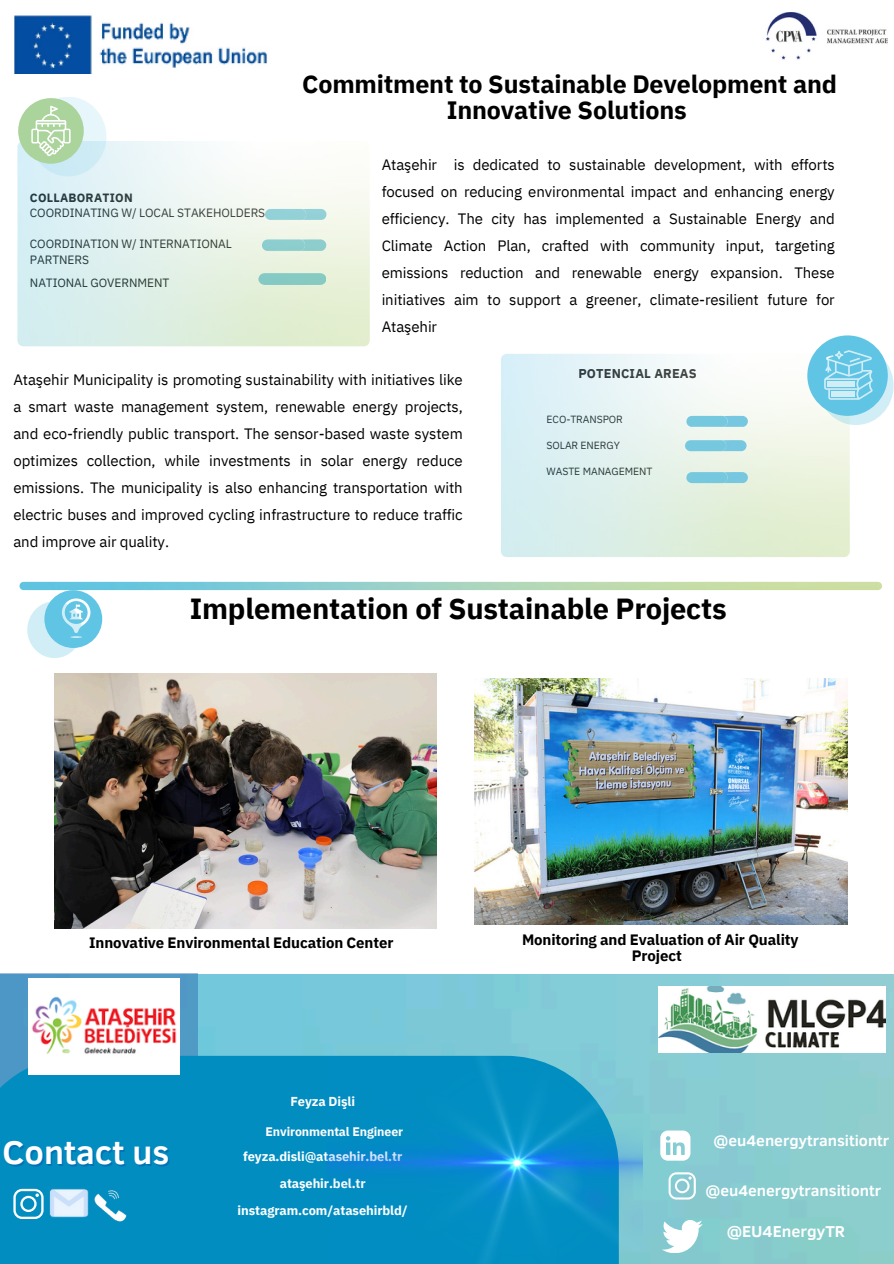
<style>
.page{position:relative;width:894px;height:1264px;background:#fff}
.page>*{position:absolute;margin:0;border:0;box-sizing:border-box;transform-origin:0 0}
.t1{font:700 33.6px "Clear Sans";color:#fff}
.t2{font:700 29.1px "IBM Plex Sans";letter-spacing:-.005em;color:#000}
.t3{font:700 25.05px/26px "IBM Plex Sans";letter-spacing:-.005em;color:#000;text-align:center}
.t4{font:700 16.2px "Clear Sans";color:#fff}
.t5{font:700 15.6px "Clear Sans";color:#fff}
.t6{font:15px/27px "IBM Plex Sans";letter-spacing:-.005em;color:#000;text-align:justify}
.t7{font:700 15px/15.8px "IBM Plex Sans";letter-spacing:-.005em;color:#000;text-align:center}
.t8{font:700 12.9px "IBM Plex Sans";letter-spacing:-.005em;color:#fff}
.t9{font:700 12.75px "IBM Plex Sans";letter-spacing:.015em;color:#000}
.t10{font:700 12.3px "IBM Plex Sans";letter-spacing:-.005em;color:#fff}
.t11{font:12px/16px "IBM Plex Sans";letter-spacing:-.005em;color:#000}
.t12{font:700 12px "IBM Plex Sans";letter-spacing:.02em;color:#000}
.t13{font:10.35px "IBM Plex Sans";letter-spacing:-.005em;color:#000}
</style>
<div class="page">
<img style="left:198px;top:974px;width:695px;height:289px">
<div style="left:44px;top:590px;width:58px;height:58px;background:#60c5e5;border-radius:50%"></div>
<svg style="left:66px;top:598px;width:24px;height:40px"></svg>
<img style="left:14px;top:15px;width:254px;height:58px">
<img style="left:765px;top:13px;width:122px;height:47px">
<img style="left:17px;top:141px;width:352px;height:205px;border-radius:6px">
<img style="left:19px;top:582px;width:862px;height:8px;border-radius:4px">
<img style="left:658px;top:986px;width:227px;height:66px">
<div style="left:807px;top:335px;width:80px;height:81px;background:#60c5e5;border-radius:50%"></div>
<svg style="left:817px;top:346px;width:76px;height:79px"></svg>
<svg style="left:27px;top:601px;width:55px;height:57px;fill:#cbecf6"></svg>
<div style="left:30px;top:97px;width:76px;height:79px;background:linear-gradient(to bottom,#f0fafd,#c7e9f4);border-radius:50%"></div>
<div style="left:18px;top:98px;width:66px;height:66px;background:#abd39c;border-radius:50%"></div>
<svg style="left:31px;top:105px;width:40px;height:51px"></svg>
<svg style="left:686px;top:416px;width:61px;height:12px"></svg>
<svg style="left:684px;top:440px;width:62px;height:12px"></svg>
<svg style="left:686px;top:472px;width:61px;height:12px"></svg>
<svg style="left:661px;top:1218px;width:41px;height:34px"></svg>
<div style="left:0;top:973px;width:198px;height:290px;background:#4d97c6"></div>
<div style="left:0;top:1055px;width:618px;height:208px;background:#028dc1"></div>
<svg style="left:668px;top:1172px;width:27px;height:27px"></svg>
<svg style="left:13px;top:1188px;width:31px;height:30px"></svg>
<img style="left:94px;top:1190px;width:33px;height:32px">
<img style="left:49px;top:1189px;width:40px;height:29px">
<svg style="left:660px;top:1130px;width:30px;height:30px"></svg>
<img style="left:326px;top:1051px;width:316px;height:212px">
<img style="left:28px;top:978px;width:151px;height:96px">
<img style="left:474px;top:678px;width:372px;height:246px">
<img style="left:54px;top:674px;width:382px;height:254px">
<p class="t12" style="left:30px;top:190px;width:104px">COLLABORATION</p>
<p class="t11" style="left:30px;top:204px;width:237px">COORDINATING W/ LOCAL STAKEHOLDERS</p>
<h3 class="t11" style="left:30px;top:235px;width:203px">COORDINATION W/ INTERNATIONAL<br>PARTNERS</h3>
<p class="t11" style="left:30px;top:274px;width:141px">NATIONAL GOVERNMENT</p>
<p class="t3" style="left:302px;top:71px;width:536px">Commitment to Sustainable Development and<br>Innovative Solutions</p>
<h4 class="t6" style="left:381px;top:151px;width:454px">Ataşehir is dedicated to sustainable development, with efforts focused on reducing environmental impact and enhancing energy efficiency. The city has implemented a Sustainable Energy and Climate Action Plan, crafted with community input, targeting emissions reduction and renewable energy expansion. These initiatives aim to support a greener, climate-resilient future for Ataşehir</h4>
<h1 class="t6" style="left:13px;top:366px;width:451px">Ataşehir Municipality is promoting sustainability with initiatives like a smart waste management system, renewable energy projects, and eco-friendly public transport. The sensor-based waste system optimizes collection, while investments in solar energy reduce emissions. The municipality is also enhancing transportation with electric buses and improved cycling infrastructure to reduce traffic and improve air quality.</h1>
<p class="t9" style="left:578px;top:365px;width:120px">POTENCIAL AREAS</p>
<p class="t13" style="left:546px;top:412px;width:78px">ECO-TRANSPOR</p>
<p class="t13" style="left:546px;top:438px;width:75px">SOLAR ENERGY</p>
<p class="t13" style="left:546px;top:464px;width:107px">WASTE MANAGEMENT</p>
<p class="t2" style="left:190px;top:589px;width:538px">Implementation of Sustainable Projects</p>
<h2 class="t7" style="left:89px;top:934px;width:305px">Innovative Environmental Education Center</h2>
<p class="t8" style="left:290px;top:1092px;width:66px">Feyza Dişli</p>
<h5 class="t1" style="left:3px;top:1128px;width:168px">Contact us</h5>
<p class="t10" style="left:265px;top:1123px;width:139px">Environmental Engineer</p>
<p class="t8" style="left:243px;top:1147px;width:160px">feyza.disli@atasehir.bel.tr</p>
<p class="t8" style="left:280px;top:1174px;width:87px">ataşehir.bel.tr</p>
<p class="t8" style="left:237px;top:1201px;width:172px">instagram.com/atasehirbld/</p>
<p class="t7" style="left:522px;top:931px;width:278px">Monitoring and Evaluation of Air Quality<br>Project</p>
<p class="t5" style="left:713px;top:1128px;width:177px">@eu4energytransitiontr</p>
<p class="t5" style="left:705px;top:1179px;width:177px">@eu4energytransitiontr</p>
<h4 class="t4" style="left:726px;top:1219px;width:120px">@EU4EnergyTR</h4>
</div>
